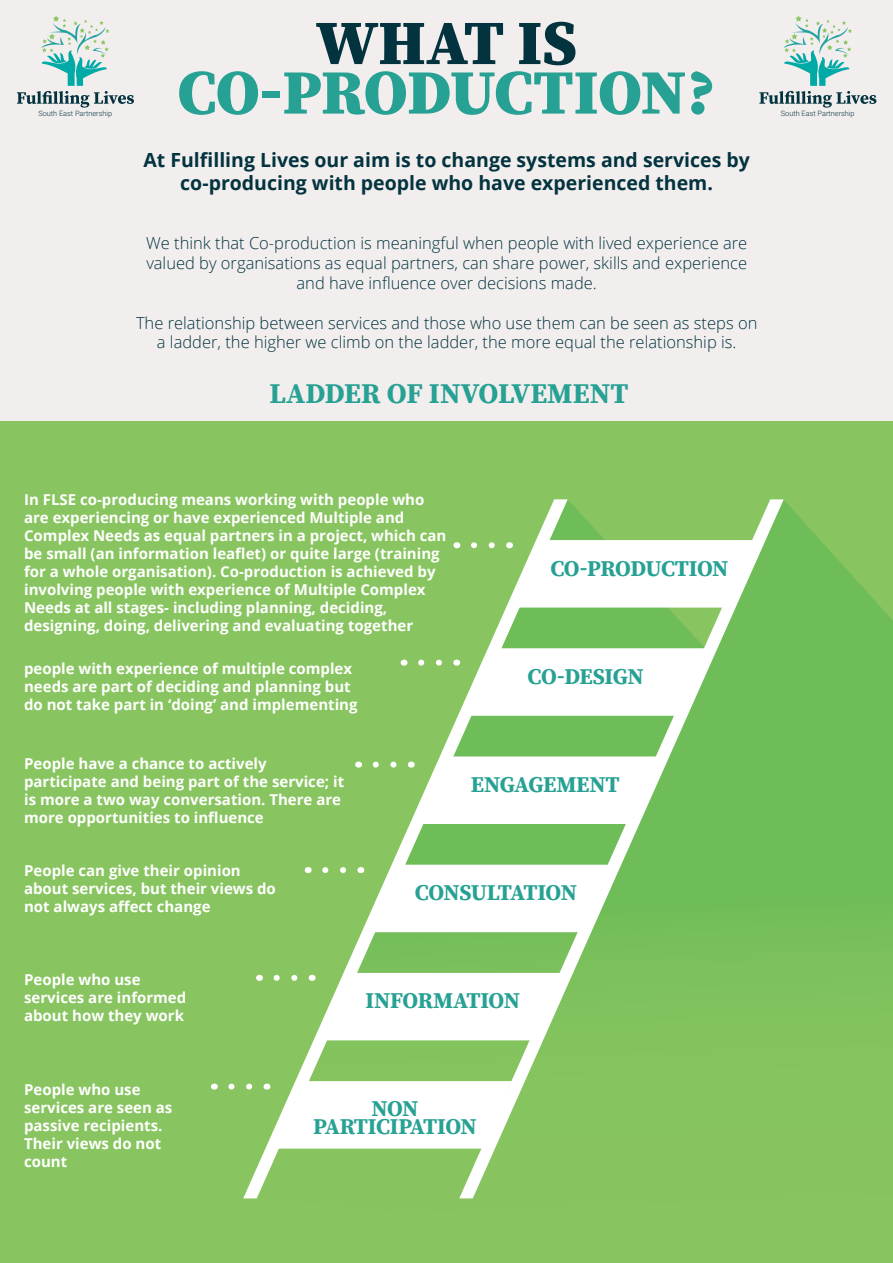
<style>
.page{position:relative;width:893px;height:1263px;background:#fff}
.page>*{position:absolute;margin:0;border:0;box-sizing:border-box;transform-origin:0 0}
.t1{font:63px "Source Serif Variable";letter-spacing:-.01em;color:#26a193}
.t2{font:63px "Source Serif Variable";color:#02333f}
.t3{font:28.5px "Source Serif Variable";color:#26a193}
.Paragraph_Style_4{font:22.5px "Source Serif Variable";letter-spacing:-.025em;color:#26a193}
.Highlighted_Text_1{font:700 19.5px/23.4px "Open Sans";color:#02333f;text-align:center}
.Highlighted_Text_1-2{font:300 16.5px/19.8px "Open Sans";color:#02333f;text-align:center}
.Highlighted_Text_1-3{font:700 15px/18px "Open Sans";color:#fff}
.t4{font:300 7.35px "Roboto";color:#02333f}
</style>
<div class="page">
<div style="left:0;top:421px;width:893px;height:842px;background:#88c560"></div>
<div style="left:0;top:0;width:893px;height:421px;background:#f2eeee"></div>
<svg style="left:257px;top:499px;width:636px;height:764px;background:#7ec15c"></svg>
<svg style="left:243px;top:499px;width:216px;height:699px;background:#8ac663"></svg>
<svg style="left:459px;top:499px;width:325px;height:699px;background:#80c362"></svg>
<svg style="left:17px;top:15px;width:117px;height:93px"></svg>
<svg style="left:759px;top:15px;width:117px;height:93px"></svg>
<svg style="left:474px;top:542px;width:26px;height:6px"></svg>
<svg style="left:509px;top:540px;width:246px;height:68px"></svg>
<svg style="left:421px;top:660px;width:26px;height:6px"></svg>
<svg style="left:456px;top:648px;width:249px;height:68px"></svg>
<svg style="left:376px;top:762px;width:26px;height:6px"></svg>
<svg style="left:411px;top:756px;width:246px;height:68px"></svg>
<svg style="left:325px;top:867px;width:27px;height:6px"></svg>
<svg style="left:360px;top:865px;width:249px;height:67px"></svg>
<svg style="left:277px;top:975px;width:26px;height:6px"></svg>
<svg style="left:312px;top:973px;width:251px;height:67px"></svg>
<svg style="left:231px;top:1083px;width:27px;height:6px"></svg>
<svg style="left:266px;top:1081px;width:246px;height:67px"></svg>
<p class="t2" style="left:316px;top:1px;width:263px">WHAT IS</p>
<p class="t1" style="left:177px;top:51px;width:540px">CO-PRODUCTION?</p>
<p class="t4" style="left:38px;top:108px;width:75px">South East Partnership</p>
<p class="t4" style="left:781px;top:108px;width:75px">South East Partnership</p>
<p class="Highlighted_Text_1" style="left:143px;top:147px;width:608px">At Fulfilling Lives our aim is to change systems and services by co-producing with people who have experienced them.</p>
<p class="Highlighted_Text_1-2" style="left:146px;top:233px;width:603px">We think that Co-production is meaningful when people with lived experience are valued by organisations as equal partners, can share power, skills and experience and have influence over decisions made.</p>
<p class="Highlighted_Text_1-2" style="left:136px;top:312px;width:623px">The relationship between services and those who use them can be seen as steps on a ladder, the higher we climb on the ladder, the more equal the relationship is.</p>
<p class="t3" style="left:270px;top:375px;width:360px">LADDER OF INVOLVEMENT</p>
<p class="Highlighted_Text_1-3" style="left:24px;top:490px;width:424px">In FLSE co-producing means working with people who are experiencing or have experienced Multiple and Complex Needs as equal partners in a project, which can be small (an information leaflet) or quite large (training for a whole organisation). Co-production is achieved by involving people with experience of Multiple Complex Needs at all stages- including planning, deciding, designing, doing, delivering and evaluating together</p>
<p class="Highlighted_Text_1-3" style="left:24px;top:659px;width:335px">people with experience of multiple complex needs are part of deciding and planning but do not take part in ‘doing’ and implementing</p>
<p class="Highlighted_Text_1-3" style="left:24px;top:755px;width:244px">People have a chance to actively</p>
<p class="Highlighted_Text_1-3" style="left:24px;top:773px;width:322px">participate and being part of the service; it is more a two way conversation. There are more opportunities to influence</p>
<p class="Paragraph_Style_4" style="left:550px;top:553px;width:180px">CO-PRODUCTION</p>
<p class="Paragraph_Style_4" style="left:528px;top:661px;width:118px">CO-DESIGN</p>
<p class="Paragraph_Style_4" style="left:471px;top:769px;width:150px">ENGAGEMENT</p>
<p class="Highlighted_Text_1-3" style="left:24px;top:861px;width:253px">People can give their opinion about services, but their views do not always affect change</p>
<p class="Highlighted_Text_1-3" style="left:24px;top:970px;width:118px">People who use</p>
<p class="Highlighted_Text_1-3" style="left:24px;top:988px;width:164px">services are informed about how they work</p>
<p class="Highlighted_Text_1-3" style="left:24px;top:1080px;width:150px">People who use services are seen as passive recipients.<br>Their views do not count</p>
<p class="Paragraph_Style_4" style="left:415px;top:877px;width:164px">CONSULTATION</p>
<p class="Paragraph_Style_4" style="left:366px;top:985px;width:156px">INFORMATION</p>
<p class="Paragraph_Style_4" style="left:371px;top:1093px;width:49px">NON</p>
<p class="Paragraph_Style_4" style="left:313px;top:1111px;width:165px">PARTICIPATION</p>
</div>
